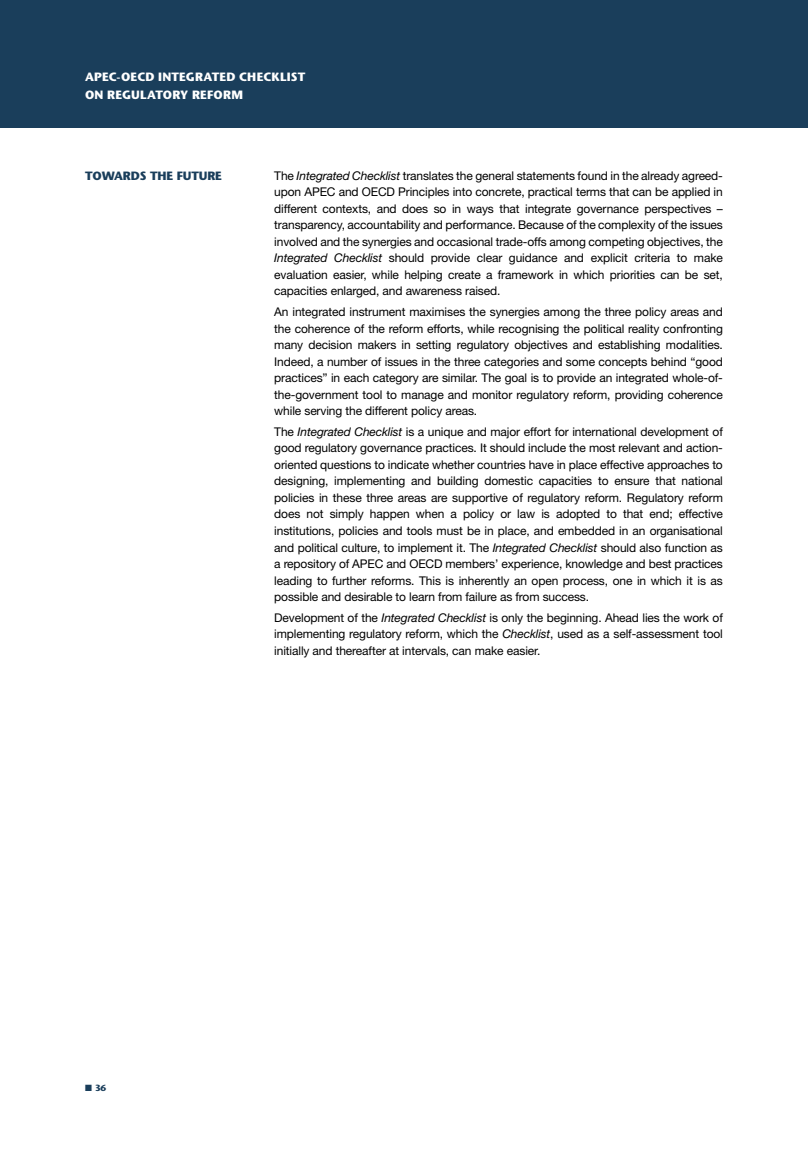
<style>
.page{position:relative;width:808px;height:1149px;background:#fff}
.page>*{position:absolute;margin:0;border:0;box-sizing:border-box;transform-origin:0 0}
._05_index{font:12px/16.5px "Helvetica Neue";letter-spacing:-.01em;color:#000;text-align:justify}
.t1{font:700 12px/18px "Stone Sans Std";letter-spacing:.015em;color:#fff}
._05_index-2{font:700 12px "Stone Sans Std";letter-spacing:-.01em;color:#1a3e5b}
._05_index-3{font:700 9px "Stone Sans Std";color:#1a3e5b}
.s1{font-style:italic}
</style>
<div class="page">
<div style="left:0;top:0;width:808px;height:128px;background:#1a3e5b"></div>
<p class="t1" style="left:85px;top:68px;width:222px">APEC-OECD INTEGRATED CHECKLIST<br>ON REGULATORY REFORM</p>
<p class="_05_index-2" style="left:85px;top:168px;width:138px">TOWARDS THE FUTURE</p>
<p class="_05_index" style="left:274px;top:167px;width:450px">The <span class="s1">Integrated Checklist</span> translates the general statements found in the already agreed&shy;upon APEC and OECD Principles into concrete, practical terms that can be applied in different contexts, and does so in ways that integrate governance perspectives – transparency, accountability and performance. Because of the complexity of the issues involved and the synergies and occasional trade-offs among competing objectives, the <span class="s1">Integrated Checklist</span> should provide clear guidance and explicit criteria to make evaluation easier, while helping create a framework in which priorities can be set, capacities enlarged, and awareness raised.</p>
<p class="_05_index" style="left:274px;top:303px;width:450px">An integrated instrument maximises the synergies among the three policy areas and the coherence of the reform efforts, while recognising the political reality confronting many decision makers in setting regulatory objectives and establishing modalities.<br>Indeed, a number of issues in the three categories and some concepts behind “good practices” in each category are similar. The goal is to provide an integrated whole-of&shy;the-government tool to manage and monitor regulatory reform, providing coherence while serving the different policy areas.</p>
<p class="_05_index" style="left:274px;top:423px;width:450px">The <span class="s1">Integrated Checklist</span> is a unique and major effort for international development of good regulatory governance practices. It should include the most relevant and action&shy;oriented questions to indicate whether countries have in place effective approaches to designing, implementing and building domestic capacities to ensure that national policies in these three areas are supportive of regulatory reform. Regulatory reform does not simply happen when a policy or law is adopted to that end; effective institutions, policies and tools must be in place, and embedded in an organisational and political culture, to implement it. The <span class="s1">Integrated Checklist</span> should also function as a repository of APEC and OECD members’ experience, knowledge and best practices leading to further reforms. This is inherently an open process, one in which it is as possible and desirable to learn from failure as from success.</p>
<p class="_05_index" style="left:274px;top:609px;width:450px">Development of the <span class="s1">Integrated Checklist</span> is only the beginning. Ahead lies the work of implementing regulatory reform, which the <span class="s1">Checklist</span>, used as a self-assessment tool initially and thereafter at intervals, can make easier.</p>
<p class="_05_index-3" style="left:85px;top:1081px;width:23px">■ 36</p>
</div>
